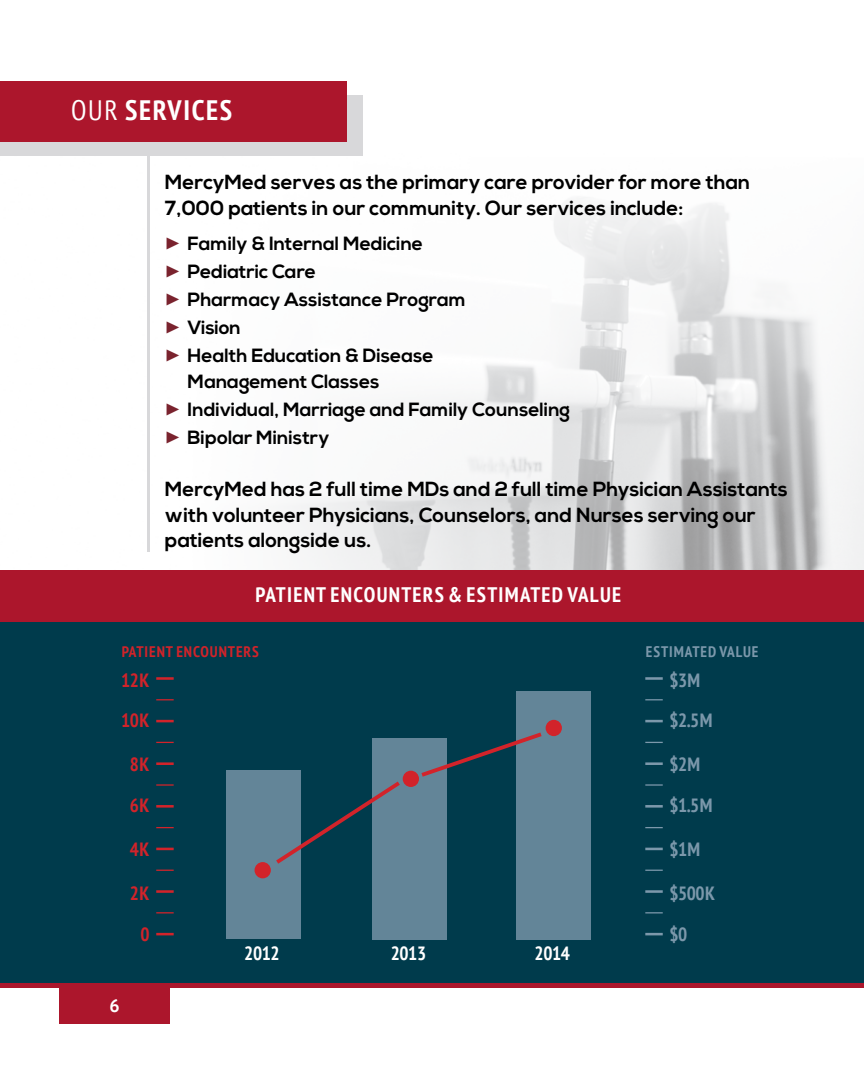
<style>
.page{position:relative;width:864px;height:1080px;background:#fff}
.page>*{position:absolute;margin:0;border:0;box-sizing:border-box;transform-origin:0 0}
.t1{font:700 condensed 28.05px "PT Sans";letter-spacing:.06em;color:#fff}
.t2{font:700 condensed 21px "PT Sans";letter-spacing:.06em;color:#fff}
.t3{font:700 20.4px/25.5px "Nexa";color:#000}
.t4{font:700 19.2px/28px "Nexa";color:#000}
.t5{font:700 condensed 19.2px/41.4px "PT Sans";letter-spacing:.02em;color:#7c98ab}
.t6{font:700 condensed 19.2px "PT Sans";letter-spacing:.02em;color:#d2232a}
.t7{font:700 condensed 19.2px "PT Sans";letter-spacing:-.02em;color:#fff}
.t8{font:700 18px "PT Sans";color:#fff}
.t9{font:700 condensed 15.3px "PT Sans";letter-spacing:.06em;color:#d2232a}
.t10{font:700 condensed 15.3px "PT Sans";letter-spacing:.06em;color:#7c98ab}
.s1{font-weight:400}
.s2{font-family:"Minion Pro";font-weight:400;font-size:25.5px;color:#7a232e}
</style>
<div class="page">
<div style="left:59px;top:988px;width:111px;height:35px;background:#ac162c"></div>
<img style="left:292px;top:153px;width:572px;height:417px">
<div style="left:0;top:576px;width:864px;height:408px;background:#003b4c"></div>
<div style="left:226px;top:771px;width:75px;height:168px;background:#638598"></div>
<div style="left:373px;top:738px;width:74px;height:201px;background:#638598"></div>
<div style="left:516px;top:691px;width:75px;height:248px;background:#638598"></div>
<div style="left:0;top:570px;width:864px;height:51px;background:#ac162c"></div>
<hr style="left:156px;top:677px;width:18px;height:3px;background:#d2232a">
<svg style="left:156px;top:699px;width:18px;height:1px"></svg>
<svg style="left:156px;top:742px;width:18px;height:1px"></svg>
<svg style="left:156px;top:784px;width:18px;height:2px"></svg>
<svg style="left:156px;top:827px;width:18px;height:1px"></svg>
<svg style="left:156px;top:870px;width:18px;height:1px"></svg>
<svg style="left:156px;top:912px;width:18px;height:1px"></svg>
<svg style="left:156px;top:720px;width:18px;height:2px"></svg>
<hr style="left:156px;top:762px;width:18px;height:3px;background:#d2232a">
<hr style="left:156px;top:805px;width:18px;height:3px;background:#d2232a">
<svg style="left:156px;top:848px;width:18px;height:2px"></svg>
<hr style="left:156px;top:890px;width:18px;height:3px;background:#d2232a">
<svg style="left:156px;top:933px;width:18px;height:2px"></svg>
<hr style="left:645px;top:677px;width:18px;height:3px;background:#7c98ab">
<svg style="left:645px;top:699px;width:18px;height:1px"></svg>
<svg style="left:645px;top:742px;width:18px;height:1px"></svg>
<svg style="left:645px;top:784px;width:18px;height:2px"></svg>
<svg style="left:645px;top:827px;width:18px;height:1px"></svg>
<svg style="left:645px;top:870px;width:18px;height:1px"></svg>
<svg style="left:645px;top:912px;width:18px;height:1px"></svg>
<svg style="left:645px;top:720px;width:18px;height:2px"></svg>
<hr style="left:645px;top:762px;width:18px;height:3px;background:#7c98ab">
<hr style="left:645px;top:805px;width:18px;height:3px;background:#7c98ab">
<svg style="left:645px;top:848px;width:18px;height:2px"></svg>
<hr style="left:645px;top:890px;width:18px;height:3px;background:#7c98ab">
<svg style="left:645px;top:933px;width:18px;height:2px"></svg>
<div style="left:255px;top:862px;width:16px;height:16px;background:#d2232a;border-radius:50%"></div>
<div style="left:403px;top:771px;width:16px;height:16px;background:#d2232a;border-radius:50%"></div>
<div style="left:546px;top:720px;width:16px;height:16px;background:#d2232a;border-radius:50%"></div>
<svg style="left:276px;top:778px;width:128px;height:89px"></svg>
<svg style="left:417px;top:729px;width:129px;height:48px"></svg>
<div style="left:0;top:983px;width:864px;height:5px;background:#ac162c"></div>
<div style="left:0;top:96px;width:362px;height:60px;background:#d8d8da"></div>
<hr style="left:147px;top:153px;width:3px;height:399px;background:#d8d8da">
<div style="left:0;top:81px;width:346px;height:61px;background:#ac162c"></div>
<h1 class="t1" style="left:71px;top:92px;width:163px"><span class="s1">OUR</span> SERVICES</h1>
<p class="t3" style="left:165px;top:170px;width:587px">MercyMed serves as the primary care provider for more than<br>7,000 patients in our community. Our services include:</p>
<p class="t4" style="left:165px;top:230px;width:303px"><span class="s2">▶</span> Family &amp; Internal Medicine<br><span class="s2">▶</span> Pediatric Care<br><span class="s2">▶</span> Pharmacy Assistance Program <span class="s2">▶</span> Vision<br><span class="s2">▶</span> Health Education &amp; Disease</p>
<p class="t4" style="left:165px;top:368px;width:407px;text-indent:23px">Management Classes<br><span class="s2">▶</span> Individual, Marriage and Family Counseling <span class="s2">▶</span> Bipolar Ministry</p>
<p class="t3" style="left:165px;top:477px;width:624px">MercyMed has 2 full time MDs and 2 full time Physician Assistants with volunteer Physicians, Counselors, and Nurses serving our patients alongside us.</p>
<p class="t2" style="left:256px;top:581px;width:367px">PATIENT ENCOUNTERS &amp; ESTIMATED VALUE</p>
<p class="t9" style="left:122px;top:641px;width:139px">PATIENT ENCOUNTERS</p>
<p class="t10" style="left:646px;top:641px;width:114px">ESTIMATED VALUE</p>
<p class="t6" style="left:121px;top:667px;width:30px">12K</p>
<p class="t5" style="left:669px;top:659px;width:32px">$3M</p>
<p class="t6" style="left:121px;top:707px;width:30px">10K</p>
<p class="t5" style="left:669px;top:699px;width:45px">$2.5M</p>
<p class="t6" style="left:130px;top:751px;width:21px">8K</p>
<p class="t5" style="left:669px;top:743px;width:32px">$2M</p>
<p class="t6" style="left:130px;top:792px;width:21px">6K</p>
<p class="t5" style="left:669px;top:784px;width:45px">$1.5M</p>
<p class="t6" style="left:130px;top:837px;width:21px">4K</p>
<p class="t5" style="left:669px;top:828px;width:32px">$1M</p>
<p class="t6" style="left:130px;top:880px;width:21px">2K</p>
<p class="t5" style="left:669px;top:872px;width:47px">$500K $0</p>
<p class="t6" style="left:140px;top:922px;width:11px">0</p>
<p class="t8" style="left:110px;top:994px;width:12px">6</p>
<p class="t7" style="left:244px;top:940px;width:37px">2012</p>
<p class="t7" style="left:391px;top:940px;width:37px">2013</p>
<p class="t7" style="left:535px;top:940px;width:37px">2014</p>
</div>
